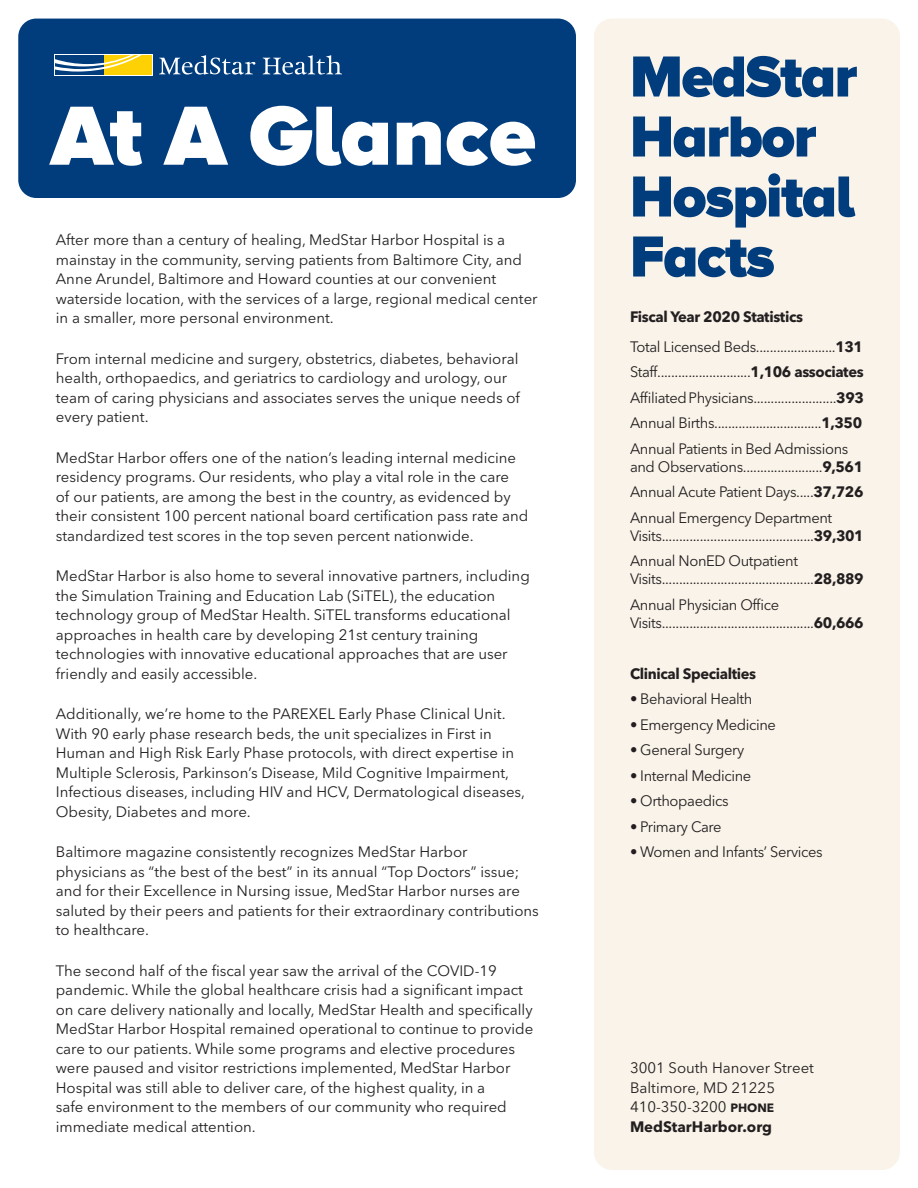
<style>
.page{position:relative;width:918px;height:1188px;background:#fff}
.page>*{position:absolute;margin:0;border:0;box-sizing:border-box;transform-origin:0 0}
.t1{font:900 87px "Proxima Nova A";color:#fff}
.t2{font:900 60px/60px "Proxima Nova A";letter-spacing:-.025em;color:#013d7d}
.t3{font:15px/19.5px "Avenir Next LT Pro";color:#231f20}
.t4{font:15px/18px "Avenir Next LT Pro";letter-spacing:-.025em;color:#231f20}
.t5{font:700 15px "Avenir Next LT Pro";letter-spacing:-.025em;color:#231f20}
.t6{font:700 15px "Avenir Next LT Pro";color:#231f20}
.s1{font-weight:700}
.s2{font-weight:700;font-size:12px}
</style>
<div class="page">
<div style="left:18px;top:19px;width:558px;height:179px;background:#013d7d;border-radius:18px"></div>
<div style="left:594px;top:19px;width:306px;height:1151px;background:#f9f3e9;border-radius:18px"></div>
<svg style="left:159px;top:55px;width:96px;height:20px"></svg>
<svg style="left:263px;top:55px;width:79px;height:20px"></svg>
<svg style="left:54px;top:54px;width:99px;height:21px"></svg>
<div style="left:103px;top:55px;width:49px;height:19px;background:#fed105"></div>
<div style="left:55px;top:55px;width:48px;height:19px;background:#013d7d"></div>
<svg style="left:55px;top:55px;width:87px;height:17px"></svg>
<p class="t1" style="left:51px;top:85px;width:487px">At A Glance</p>
<p class="t3" style="left:56px;top:230px;width:483px">After more than a century of healing, MedStar Harbor Hospital is a mainstay in the community, serving patients from Baltimore City, and Anne Arundel, Baltimore and Howard counties at our convenient waterside location, with the services of a large, regional medical center in a smaller, more personal environment.</p>
<p class="t3" style="left:56px;top:349px;width:466px">From internal medicine and surgery, obstetrics, diabetes, behavioral health, orthopaedics, and geriatrics to cardiology and urology, our team of caring physicians and associates serves the unique needs of every patient.</p>
<p class="t3" style="left:56px;top:448px;width:474px">MedStar Harbor offers one of the nation’s leading internal medicine residency programs. Our residents, who play a vital role in the care<br>of our patients, are among the best in the country, as evidenced by their consistent 100 percent national board certification pass rate and standardized test scores in the top seven percent nationwide.</p>
<p class="t3" style="left:56px;top:566px;width:476px">MedStar Harbor is also home to several innovative partners, including the Simulation Training and Education Lab (SiTEL), the education technology group of MedStar Health. SiTEL transforms educational approaches in health care by developing 21st century training technologies with innovative educational approaches that are user friendly and easily accessible.</p>
<p class="t3" style="left:56px;top:704px;width:471px">Additionally, we’re home to the PAREXEL Early Phase Clinical Unit.<br>With 90 early phase research beds, the unit specializes in First in Human and High Risk Early Phase protocols, with direct expertise in Multiple Sclerosis, Parkinson’s Disease, Mild Cognitive Impairment, Infectious diseases, including HIV and HCV, Dermatological diseases, Obesity, Diabetes and more.</p>
<p class="t3" style="left:56px;top:842px;width:485px">Baltimore magazine consistently recognizes MedStar Harbor physicians as “the best of the best” in its annual “Top Doctors” issue; and for their Excellence in Nursing issue, MedStar Harbor nurses are saluted by their peers and patients for their extraordinary contributions to healthcare.</p>
<p class="t3" style="left:56px;top:961px;width:479px">The second half of the fiscal year saw the arrival of the COVID-19 pandemic. While the global healthcare crisis had a significant impact on care delivery nationally and locally, MedStar Health and specifically MedStar Harbor Hospital remained operational to continue to provide care to our patients. While some programs and elective procedures were paused and visitor restrictions implemented, MedStar Harbor Hospital was still able to deliver care, of the highest quality, in a<br>safe environment to the members of our community who required immediate medical attention.</p>
<p class="t2" style="left:630px;top:45px;width:229px">MedStar<br>Harbor<br>Hospital<br>Facts</p>
<p class="t5" style="left:630px;top:307px;width:174px">Fiscal Year 2020 Statistics</p>
<p class="t4" style="left:630px;top:337px;width:235px">Total Licensed Beds.......................<span class="s1">131</span></p>
<p class="t3" style="left:630px;top:362px;width:235px">Staff...........................<span class="s1">1,106 associates</span></p>
<p class="t4" style="left:630px;top:388px;width:236px">Affiliated Physicians........................<span class="s1">393</span></p>
<p class="t4" style="left:630px;top:414px;width:234px">Annual Births...............................<span class="s1">1,350</span></p>
<p class="t4" style="left:630px;top:439px;width:235px">Annual Patients in Bed Admissions and Observations.......................<span class="s1">9,561</span></p>
<p class="t4" style="left:630px;top:483px;width:235px">Annual Acute Patient Days.....<span class="s1">37,726</span></p>
<p class="t4" style="left:630px;top:508px;width:235px">Annual Emergency Department<br>Visits............................................<span class="s1">39,301</span></p>
<p class="t4" style="left:630px;top:552px;width:235px">Annual NonED Outpatient<br>Visits............................................<span class="s1">28,889</span></p>
<p class="t4" style="left:630px;top:595px;width:235px">Annual Physician Office<br>Visits............................................<span class="s1">60,666</span></p>
<p class="t5" style="left:630px;top:664px;width:128px">Clinical Specialties</p>
<p class="t4" style="left:630px;top:690px;width:124px">• Behavioral Health</p>
<p class="t4" style="left:630px;top:715px;width:148px">• Emergency Medicine</p>
<p class="t4" style="left:630px;top:741px;width:116px">• General Surgery</p>
<p class="t4" style="left:630px;top:766px;width:123px">• Internal Medicine</p>
<p class="t4" style="left:630px;top:792px;width:100px">• Orthopaedics</p>
<p class="t4" style="left:630px;top:817px;width:93px">• Primary Care</p>
<p class="t4" style="left:630px;top:843px;width:194px">• Women and Infants’ Services</p>
<p class="t3" style="left:630px;top:1058px;width:186px">3001 South Hanover Street<br>Baltimore, MD 21225</p>
<p class="t3" style="left:630px;top:1097px;width:146px">410-350-3200 <span class="s2">PHONE</span></p>
<p class="t6" style="left:630px;top:1117px;width:143px">MedStarHarbor.org</p>
</div>
